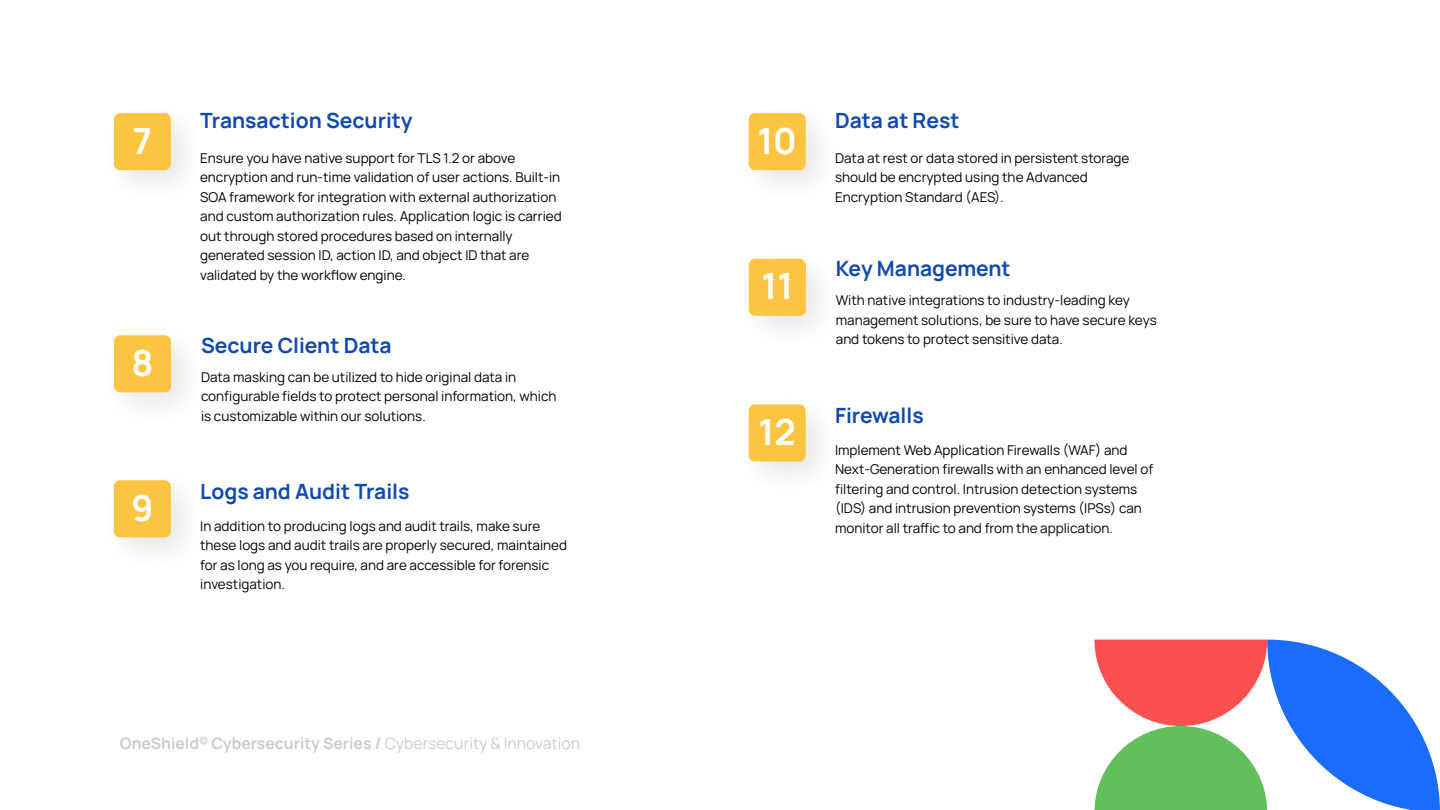
<style>
.page{position:relative;width:1440px;height:810px;background:#fff}
.page>*{position:absolute;margin:0;border:0;box-sizing:border-box;transform-origin:0 0}
.t1{font:700 36px "Manrope";color:#fff}
.t2{font:700 21px "Manrope";color:#1049ae}
.t3{font:700 15.75px "Manrope";color:#cacbca}
.t4{font:13.5px/19.5px "Manrope";color:#000}
.s1{font-weight:400}
</style>
<div class="page">
<svg style="left:1094px;top:640px;width:345px;height:170px"></svg>
<div style="left:114px;top:113px;width:57px;height:57px;background:#fcc441;border-radius:6px"></div>
<img style="left:113px;top:480px;width:71px;height:70px">
<div style="left:114px;top:480px;width:57px;height:57px;background:#fcc441;border-radius:6px"></div>
<img style="left:114px;top:335px;width:71px;height:71px">
<div style="left:114px;top:335px;width:57px;height:57px;background:#fcc441;border-radius:6px"></div>
<img style="left:748px;top:113px;width:71px;height:70px">
<div style="left:749px;top:113px;width:57px;height:57px;background:#fcc441;border-radius:6px"></div>
<div style="left:749px;top:404px;width:57px;height:58px;background:#fcc441;border-radius:6px"></div>
<img style="left:748px;top:258px;width:71px;height:71px">
<div style="left:749px;top:259px;width:57px;height:57px;background:#fcc441;border-radius:6px"></div>
<h1 class="t1" style="left:133px;top:115px;width:21px">7</h1>
<h1 class="t1" style="left:131px;top:338px;width:24px">8</h1>
<h1 class="t1" style="left:131px;top:483px;width:24px">9</h1>
<h2 class="t2" style="left:200px;top:106px;width:214px">Transaction Security</h2>
<p class="t4" style="left:200px;top:148px;width:363px">Ensure you have native support for TLS 1.2 or above encryption and run-time validation of user actions. Built-in SOA framework for integration with external authorization and custom authorization rules. Application logic is carried out through stored procedures based on internally generated session ID, action ID, and object ID that are validated by the workflow engine.</p>
<h2 class="t2" style="left:201px;top:330px;width:192px">Secure Client Data</h2>
<p class="t4" style="left:201px;top:367px;width:357px">Data masking can be utilized to hide original data in configurable fields to protect personal information, which is customizable within our solutions.</p>
<h2 class="t2" style="left:200px;top:476px;width:211px">Logs and Audit Trails</h2>
<p class="t4" style="left:200px;top:515px;width:368px">In addition to producing logs and audit trails, make sure these logs and audit trails are properly secured, maintained for as long as you require, and are accessible for forensic investigation.</p>
<p class="t3" style="left:120px;top:732px;width:462px">OneShield<sup>(c)</sup> Cybersecurity Series / <span class="s1">Cybersecurity &amp; Innovation</span></p>
<h1 class="t1" style="left:757px;top:115px;width:41px">10</h1>
<h1 class="t1" style="left:762px;top:261px;width:33px">11</h1>
<h1 class="t1" style="left:759px;top:407px;width:39px">12</h1>
<h2 class="t2" style="left:835px;top:106px;width:126px">Data at Rest</h2>
<p class="t4" style="left:835px;top:148px;width:296px">Data at rest or data stored in persistent storage should be encrypted using the Advanced<br>Encryption Standard (AES).</p>
<h2 class="t2" style="left:836px;top:254px;width:176px">Key Management</h2>
<p class="t4" style="left:836px;top:290px;width:323px">With native integrations to industry-leading key management solutions, be sure to have secure keys and tokens to protect sensitive data.</p>
<h2 class="t2" style="left:835px;top:400px;width:90px">Firewalls</h2>
<p class="t4" style="left:835px;top:440px;width:320px">Implement Web Application Firewalls (WAF) and Next-Generation firewalls with an enhanced level of filtering and control. Intrusion detection systems (IDS) and intrusion prevention systems (IPSs) can monitor all traffic to and from the application.</p>
</div>
